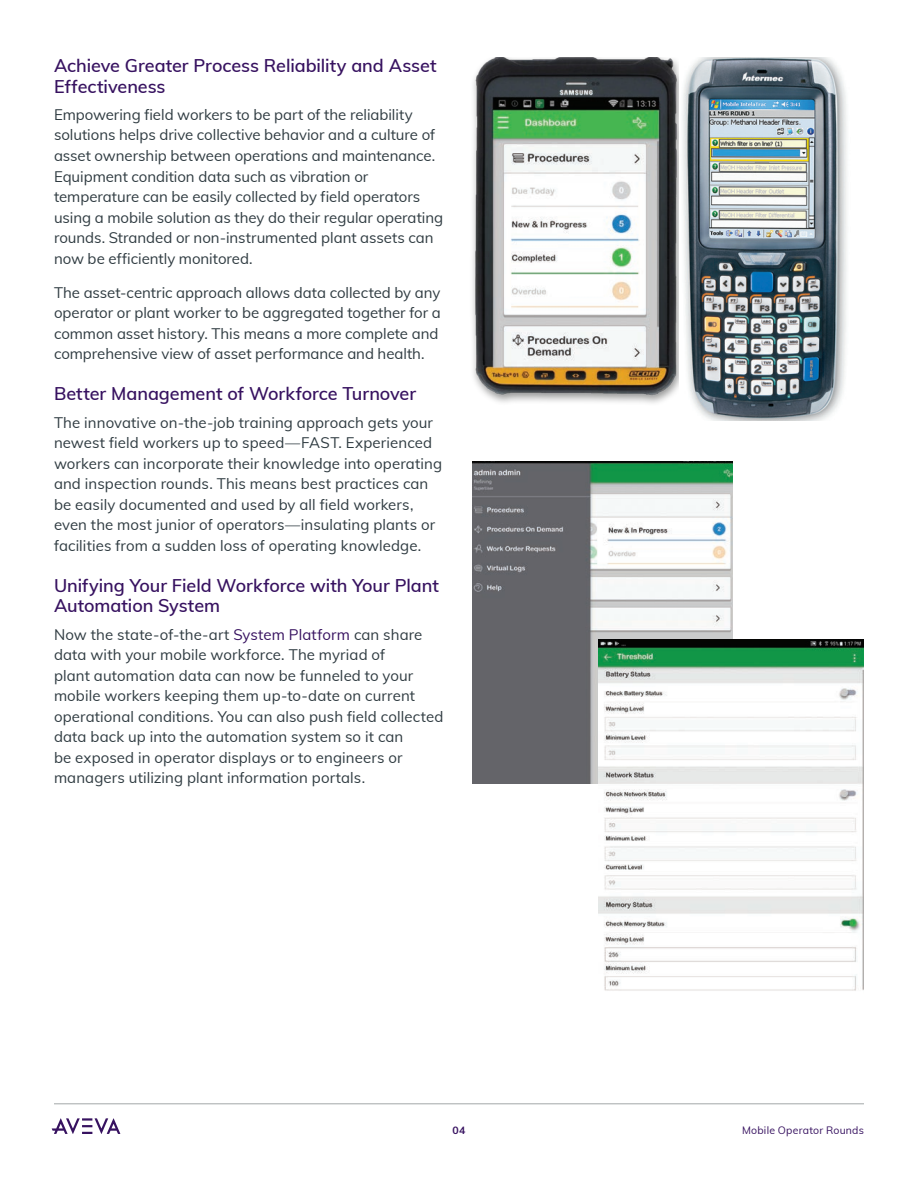
<style>
.page{position:relative;width:918px;height:1188px;background:#fff}
.page>*{position:absolute;margin:0;border:0;box-sizing:border-box;transform-origin:0 0}
.S1_Subheadlines{font:600 18px/20.5px "Muli";letter-spacing:-.005em;color:#371260}
.Body_Copy{font:15px/20.5px "Muli";letter-spacing:.005em;color:#2f3b41}
.t1{font:10.5px "Muli";letter-spacing:.02em;color:#371260}
.t2{font:700 10.5px "Muli";color:#371260}
.s1{color:#371260}
</style>
<div class="page">
<hr style="left:54px;top:1104px;width:810px;height:1px;background:#a3a7a9">
<svg style="left:52px;top:1118px;width:68px;height:16px"></svg>
<img style="left:472px;top:57px;width:207px;height:346px">
<img style="left:682px;top:57px;width:165px;height:363px">
<img style="left:472px;top:461px;width:261px;height:323px">
<img style="left:598px;top:639px;width:266px;height:352px">
<p class="S1_Subheadlines" style="left:54px;top:54px;width:384px">Achieve Greater Process Reliability and Asset<br>Effectiveness</p>
<p class="Body_Copy" style="left:54px;top:104px;width:391px">Empowering field workers to be part of the reliability solutions helps drive collective behavior and a culture of asset ownership between operations and maintenance.<br>Equipment condition data such as vibration or temperature can be easily collected by field operators using a mobile solution as they do their regular operating rounds. Stranded or non-instrumented plant assets can now be efficiently monitored.</p>
<p class="Body_Copy" style="left:54px;top:281px;width:388px">The asset-centric approach allows data collected by any operator or plant worker to be aggregated together for a common asset history. This means a more complete and comprehensive view of asset performance and health.</p>
<p class="S1_Subheadlines" style="left:54px;top:383px;width:364px">Better Management of Workforce Turnover</p>
<p class="Body_Copy" style="left:54px;top:411px;width:390px">The innovative on-the-job training approach gets your newest field workers up to speed—FAST. Experienced workers can incorporate their knowledge into operating and inspection rounds. This means best practices can be easily documented and used by all field workers, even the most junior of operators—insulating plants or facilities from a sudden loss of operating knowledge.</p>
<p class="S1_Subheadlines" style="left:54px;top:574px;width:386px">Unifying Your Field Workforce with Your Plant<br>Automation System</p>
<p class="Body_Copy" style="left:54px;top:623px;width:391px">Now the state-of-the-art <span class="s1">System Platform</span> can share data with your mobile workforce. The myriad of<br>plant automation data can now be funneled to your mobile workers keeping them up-to-date on current operational conditions. You can also push field collected data back up into the automation system so it can<br>be exposed in operator displays or to engineers or managers utilizing plant information portals.</p>
<p class="t2" style="left:453px;top:1123px;width:14px">04</p>
<p class="t1" style="left:742px;top:1122px;width:123px">Mobile Operator Rounds</p>
</div>
